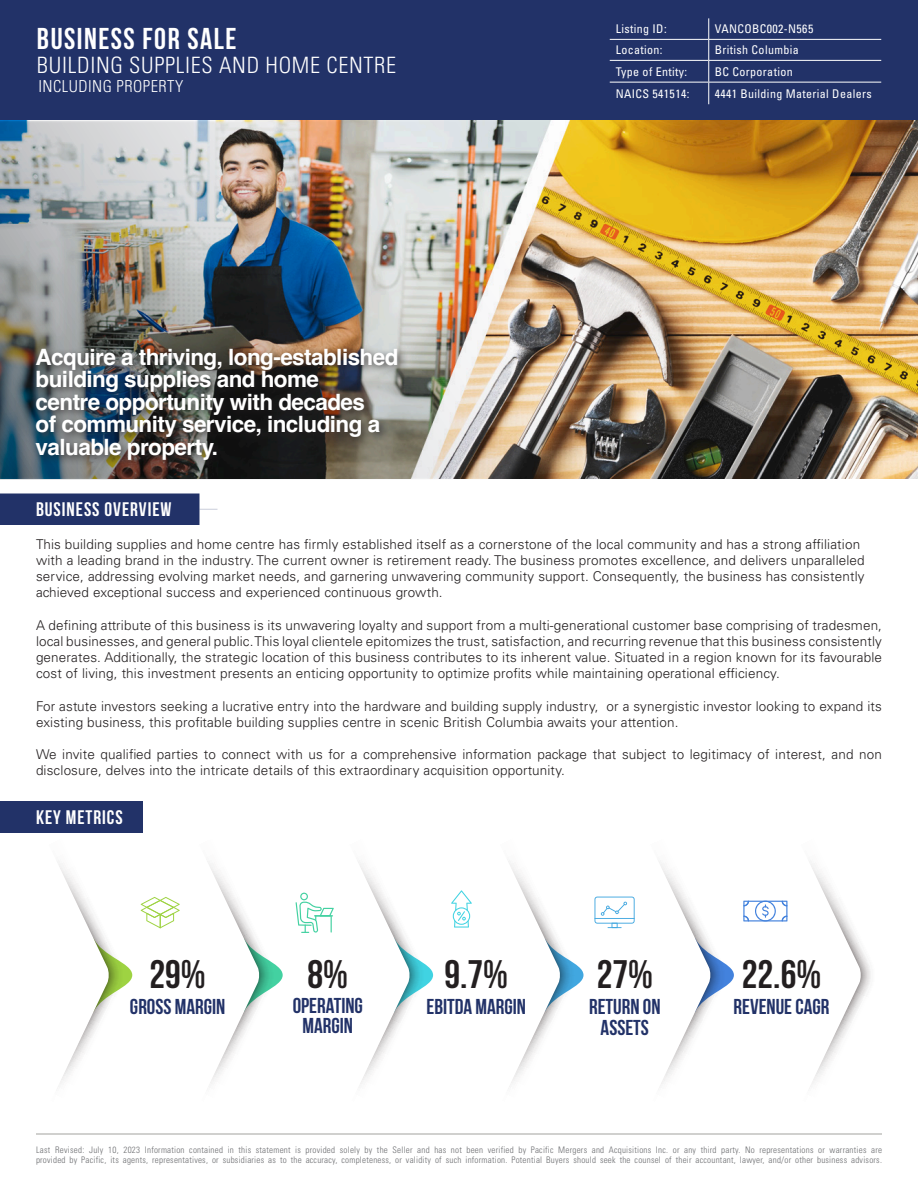
<style>
.page{position:relative;width:918px;height:1188px;background:#fff}
.page>*{position:absolute;margin:0;border:0;box-sizing:border-box;transform-origin:0 0}
.t1{font:700 39.6px "Bebas Neue";color:#231f20}
.t2{font:700 30px "Bebas Neue";letter-spacing:.05em;color:#fff}
.t3{font:700 22.5px/22.5px "Helvetica";letter-spacing:-.025em;color:#fff}
.t4{font:300 condensed 22.5px "Univers LT Std";letter-spacing:.03em;color:#fff}
.t5{font:700 21.45px "Bebas Neue";color:#223268}
.t6{font:700 19.5px "Bebas Neue";letter-spacing:.05em;color:#fff}
.t7{font:300 condensed 16.5px "Univers LT Std";letter-spacing:.03em;color:#fff}
.t8{font:300 13.5px/16.2px "Univers LT Std";letter-spacing:.01em;color:#231f20}
.t9{font:condensed 12px "Univers LT Std";letter-spacing:.03em;color:#fff}
.t10{font:300 condensed 9px/10.5px "Univers LT Std";letter-spacing:.025em;color:#6c6d70}
</style>
<div class="page">
<hr style="left:36px;top:1133px;width:846px;height:2px;background:#c1c1bf">
<svg style="left:58px;top:864px;width:74px;height:223px"></svg>
<svg style="left:207px;top:861px;width:76px;height:223px"></svg>
<svg style="left:358px;top:862px;width:75px;height:222px"></svg>
<svg style="left:508px;top:861px;width:76px;height:226px"></svg>
<svg style="left:659px;top:862px;width:75px;height:224px"></svg>
<svg style="left:810px;top:864px;width:61px;height:223px"></svg>
<svg style="left:595px;top:897px;width:40px;height:31px"></svg>
<svg style="left:743px;top:901px;width:44px;height:20px"></svg>
<svg style="left:451px;top:890px;width:21px;height:38px"></svg>
<svg style="left:141px;top:897px;width:39px;height:31px"></svg>
<svg style="left:296px;top:893px;width:38px;height:40px"></svg>
<div style="left:0;top:801px;width:143px;height:31px;background:#223268"></div>
<svg style="left:0;top:494px;width:218px;height:31px;background:#344374"></svg>
<div style="left:0;top:0;width:918px;height:127px;background:#223268"></div>
<img style="left:0;top:120px;width:918px;height:360px">
<div style="left:32px;top:344px;width:376px;height:126px;background:#231f20;opacity:.75"></div>
<hr style="left:610px;top:39px;width:99px;height:1px;background:#fff">
<hr style="left:709px;top:39px;width:172px;height:1px;background:#fff">
<hr style="left:610px;top:60px;width:99px;height:1px;background:#fff">
<hr style="left:709px;top:60px;width:172px;height:1px;background:#fff">
<hr style="left:610px;top:82px;width:99px;height:1px;background:#fff">
<hr style="left:709px;top:82px;width:172px;height:1px;background:#fff">
<svg style="left:708px;top:18px;width:1px;height:86px"></svg>
<p class="t2" style="left:37px;top:22px;width:201px">BUSINESS FOR SALE</p>
<p class="t4" style="left:37px;top:52px;width:361px">BUILDING SUPPLIES AND HOME CENTRE</p>
<p class="t7" style="left:38px;top:77px;width:146px">INCLUDING PROPERTY</p>
<p class="t3" style="left:36px;top:348px;width:364px">Acquire a thriving, long-established building supplies and home<br>centre opportunity with decades<br>of community service, including a valuable property.</p>
<p class="t9" style="left:616px;top:21px;width:52px">Listing ID:</p>
<p class="t9" style="left:715px;top:21px;width:100px">VANCOBC002-N565</p>
<p class="t9" style="left:616px;top:42px;width:48px">Location:</p>
<p class="t9" style="left:715px;top:42px;width:86px">British Columbia</p>
<p class="t9" style="left:616px;top:64px;width:73px">Type of Entity:</p>
<p class="t9" style="left:715px;top:64px;width:80px">BC Corporation</p>
<p class="t9" style="left:616px;top:86px;width:75px">NAICS 541514:</p>
<p class="t9" style="left:715px;top:86px;width:159px">4441 Building Material Dealers</p>
<p class="t6" style="left:36px;top:499px;width:137px">BUSINESS OVERVIEW</p>
<p class="t8" style="left:36px;top:536px;width:826px">This building supplies and home centre has firmly established itself as a cornerstone of the local community and has a strong affiliation</p>
<p class="t8" style="left:36px;top:552px;width:830px">with a leading brand in the industry. The current owner is retirement ready. The business promotes excellence, and delivers unparalleled</p>
<p class="t8" style="left:36px;top:568px;width:830px">service, addressing evolving market needs, and garnering unwavering community support. Consequently, the business has consistently</p>
<p class="t8" style="left:36px;top:584px;width:408px">achieved exceptional success and experienced continuous growth.</p>
<p class="t8" style="left:36px;top:617px;width:848px;text-align:justify">A defining attribute of this business is its unwavering loyalty and support from a multi-generational customer base comprising of tradesmen, local businesses, and general public. This loyal clientele epitomizes the trust, satisfaction, and recurring revenue that this business consistently generates. Additionally, the strategic location of this business contributes to its inherent value. Situated in a region known for its favourable cost of living, this investment presents an enticing opportunity to optimize profits while maintaining operational efficiency.</p>
<p class="t8" style="left:36px;top:698px;width:847px">For astute investors seeking a lucrative entry into the hardware and building supply industry, or a synergistic investor looking to expand its existing business, this profitable building supplies centre in scenic British Columbia awaits your attention.</p>
<p class="t8" style="left:36px;top:746px;width:848px">We invite qualified parties to connect with us for a comprehensive information package that subject to legitimacy of interest, and non disclosure, delves into the intricate details of this extraordinary acquisition opportunity.</p>
<p class="t6" style="left:36px;top:807px;width:88px">KEY METRICS</p>
<p class="t1" style="left:150px;top:953px;width:58px">29%</p>
<p class="t5" style="left:130px;top:995px;width:97px">GROSS MARGIN</p>
<p class="t1" style="left:308px;top:953px;width:42px">8%</p>
<p class="t5" style="left:293px;top:994px;width:72px">OPERATING</p>
<p class="t5" style="left:303px;top:1013px;width:52px">MARGIN</p>
<p class="t1" style="left:445px;top:953px;width:65px">9.7%</p>
<p class="t5" style="left:426px;top:995px;width:101px">EBITDA MARGIN</p>
<p class="t1" style="left:597px;top:953px;width:58px">27%</p>
<p class="t5" style="left:589px;top:995px;width:73px">RETURN ON</p>
<p class="t5" style="left:601px;top:1016px;width:50px">ASSETS</p>
<p class="t1" style="left:742px;top:953px;width:81px">22.6%</p>
<p class="t5" style="left:734px;top:995px;width:97px">REVENUE CAGR</p>
<p class="t10" style="left:36px;top:1144px;width:848px">Last Revised: July 10, 2023 Information contained in this statement is provided solely by the Seller and has not been verified by Pacific Mergers and Acquisitions Inc. or any third party. No representations or warranties are provided by Pacific, its agents, representatives, or subsidiaries as to the accuracy, completeness, or validity of such information. Potential Buyers should seek the counsel of their accountant, lawyer, and/or other business advisors.</p>
</div>
